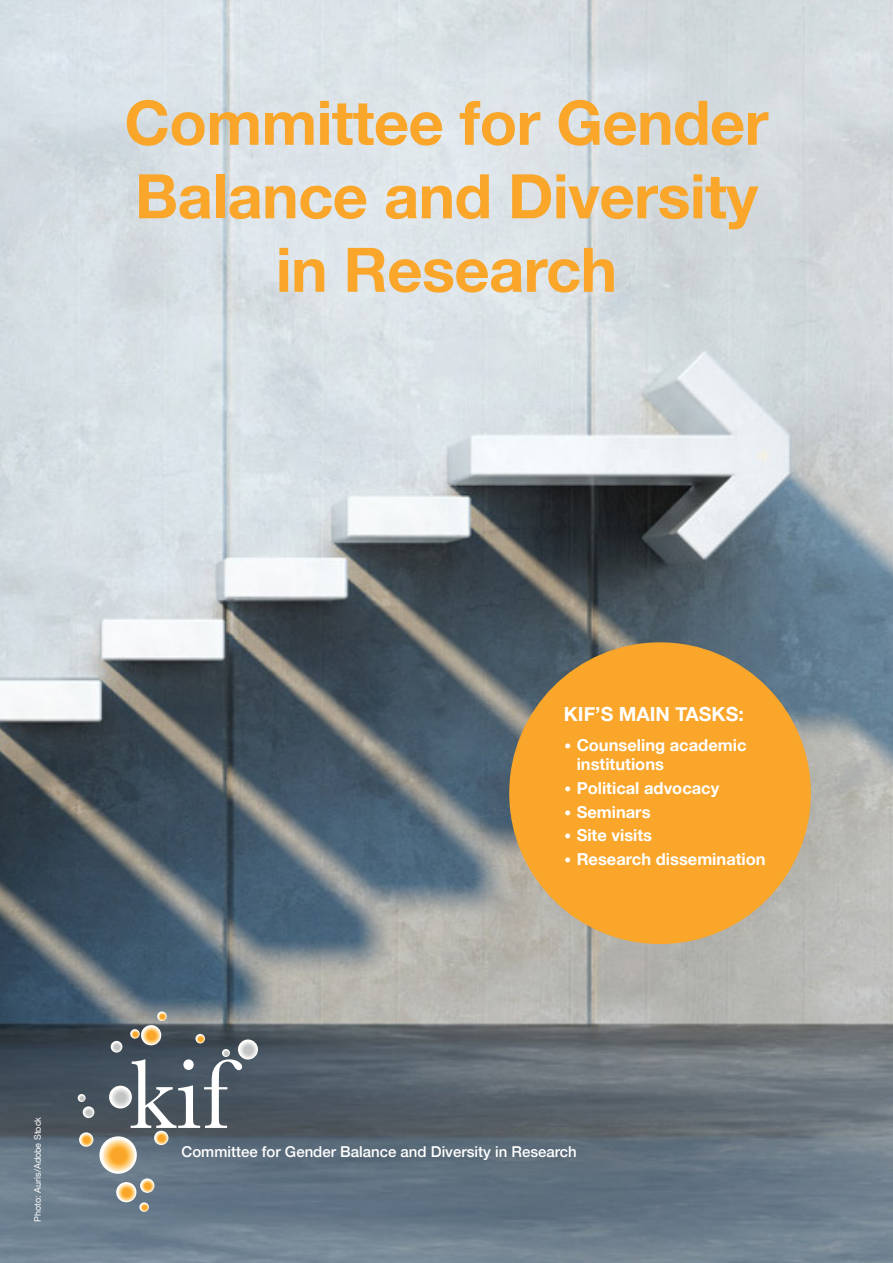
<style>
.page{position:relative;width:893px;height:1263px;background:#fff}
.page>*{position:absolute;margin:0;border:0;box-sizing:border-box;transform-origin:0 0}
.t1{font:700 61.5px/73.5px "Helvetica Neue";letter-spacing:-.01em;color:#f9a62a;text-align:center}
.t2{font:700 19.5px "Helvetica Neue";color:#fff}
.t3{font:700 16.5px/19.5px "Helvetica Neue";color:#fff}
.t4{font:500 15px "Helvetica Neue";color:#fff}
.t5{font:9px "Helvetica Neue";color:#fff}
.s1{font-size:22.5px}
</style>
<div class="page">
<img style="left:0;top:0;width:893px;height:1263px">
<svg style="left:99px;top:1136px;width:38px;height:38px"></svg>
<div style="left:111px;top:1148px;width:14px;height:14px;background:#f9a62a;border-radius:50%"></div>
<svg style="left:141px;top:1025px;width:20px;height:20px"></svg>
<div style="left:147px;top:1031px;width:8px;height:8px;background:#f9a62a;border-radius:50%"></div>
<svg style="left:154px;top:1131px;width:14px;height:14px"></svg>
<svg style="left:159px;top:1135px;width:5px;height:5px"></svg>
<svg style="left:140px;top:1178px;width:14px;height:15px"></svg>
<svg style="left:145px;top:1183px;width:5px;height:5px"></svg>
<svg style="left:116px;top:1182px;width:20px;height:20px"></svg>
<div style="left:122px;top:1188px;width:8px;height:8px;background:#f9a62a;border-radius:50%"></div>
<svg style="left:79px;top:1132px;width:14px;height:15px"></svg>
<svg style="left:83px;top:1137px;width:6px;height:5px"></svg>
<svg style="left:157px;top:1011px;width:10px;height:10px"></svg>
<svg style="left:139px;top:1202px;width:10px;height:10px"></svg>
<svg style="left:195px;top:1034px;width:10px;height:9px"></svg>
<svg style="left:130px;top:1029px;width:10px;height:10px"></svg>
<svg style="left:109px;top:1086px;width:23px;height:22px"></svg>
<div style="left:116px;top:1093px;width:9px;height:8px;background:#c3c4c4;border-radius:50%"></div>
<svg style="left:111px;top:1041px;width:11px;height:11px"></svg>
<svg style="left:78px;top:1094px;width:16px;height:24px"></svg>
<svg style="left:238px;top:1039px;width:20px;height:20px"></svg>
<div style="left:244px;top:1046px;width:8px;height:7px;background:#c3c4c4;border-radius:50%"></div>
<svg style="left:131px;top:1049px;width:111px;height:79px"></svg>
<div style="left:510px;top:643px;width:300px;height:300px;background:#f9a62a;border-radius:50%"></div>
<p class="t1" style="left:124px;top:88px;width:646px">Committee for Gender<br>Balance and Diversity in Research</p>
<p class="t5" style="left:31px;top:1221px;width:106px;rotate:-90deg">Photo: Auris/Adobe Stock</p>
<p class="t2" style="left:564px;top:698px;width:181px">KIF’S MAIN TASKS:</p>
<p class="t3" style="left:577px;top:735px;width:171px;text-indent:-13px"><span class="s1">•</span> Counseling academic institutions</p>
<p class="t3" style="left:564px;top:778px;width:157px"><span class="s1">•</span> Political advocacy</p>
<p class="t3" style="left:564px;top:802px;width:88px"><span class="s1">•</span> Seminars</p>
<p class="t3" style="left:564px;top:826px;width:90px"><span class="s1">•</span> Site visits</p>
<p class="t3" style="left:564px;top:850px;width:203px"><span class="s1">•</span> Research dissemination</p>
<p class="t4" style="left:182px;top:1139px;width:397px">Committee for Gender Balance and Diversity in Research</p>
</div>
